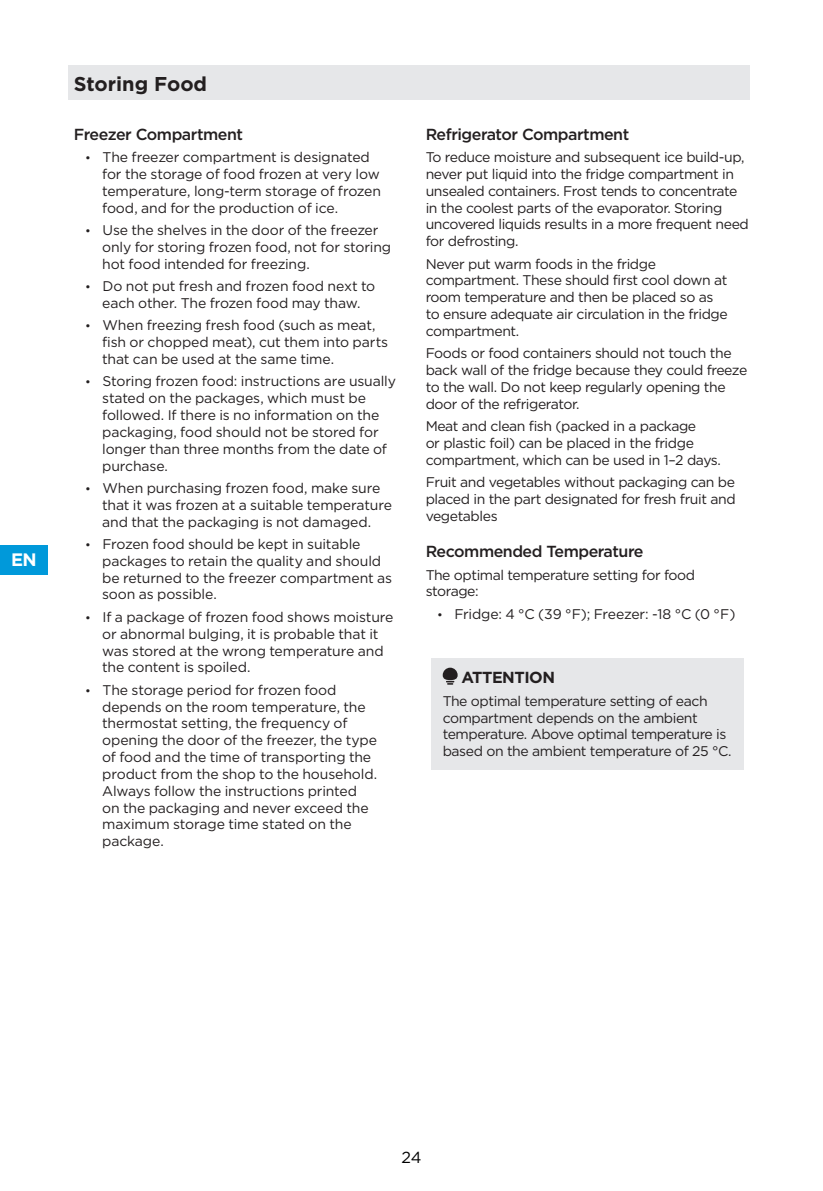
<style>
.page{position:relative;width:823px;height:1191px;background:#fff}
.page>*{position:absolute;margin:0;border:0;box-sizing:border-box;transform-origin:0 0}
.t1{font:700 20px "Gotham";color:#231f20}
.t2{font:700 18px "Gotham";color:#fff}
.t3{font:500 16px "Gotham";letter-spacing:-.03em;color:#231f20}
.t4{font:700 16px "Gotham";letter-spacing:-.03em;color:#231f20}
.t5{font:16px "Gotham";color:#000}
.t6{font:14px/16.8px "Gotham";letter-spacing:-.02em;color:#231f20}
.s1{font-size:12px}
</style>
<div class="page">
<div style="left:0;top:545px;width:48px;height:29px;background:#0099da"></div>
<div style="left:68px;top:65px;width:680px;height:34px;background:#e6e7e9"></div>
<div style="left:431px;top:658px;width:312px;height:39px;background:#e6e7e9"></div>
<div style="left:431px;top:682px;width:312px;height:87px;background:#e6e7e9"></div>
<svg style="left:442px;top:667px;width:15px;height:17px"></svg>
<p class="t2" style="left:11px;top:548px;width:27px">EN</p>
<h1 class="t1" style="left:74px;top:70px;width:135px">Storing Food</h1>
<p class="t3" style="left:74px;top:123px;width:171px">Freezer Compartment</p>
<p class="t6" style="left:102px;top:148px;width:280px;text-indent:-17px"><span class="s1">•</span> The freezer compartment is designated for the storage of food frozen at very low temperature, long-term storage of frozen food, and for the production of ice.</p>
<p class="t6" style="left:102px;top:221px;width:290px;text-indent:-17px"><span class="s1">•</span> Use the shelves in the door of the freezer only for storing frozen food, not for storing hot food intended for freezing.</p>
<p class="t6" style="left:85px;top:277px;width:291px;text-align:center"><span class="s1">•</span> Do not put fresh and frozen food next to each other. The frozen food may thaw.</p>
<p class="t6" style="left:102px;top:317px;width:287px;text-indent:-17px"><span class="s1">•</span> When freezing fresh food (such as meat, fish or chopped meat), cut them into parts that can be used at the same time.</p>
<p class="t6" style="left:102px;top:373px;width:295px;text-indent:-17px"><span class="s1">•</span> Storing frozen food: instructions are usually stated on the packages, which must be followed. If there is no information on the packaging, food should not be stored for longer than three months from the date of purchase.</p>
<p class="t6" style="left:102px;top:479px;width:291px;text-indent:-17px"><span class="s1">•</span> When purchasing frozen food, make sure that it was frozen at a suitable temperature and that the packaging is not damaged.</p>
<p class="t6" style="left:102px;top:535px;width:291px;text-indent:-17px"><span class="s1">•</span> Frozen food should be kept in suitable packages to retain the quality and should be returned to the freezer compartment as soon as possible.</p>
<p class="t6" style="left:102px;top:608px;width:293px;text-indent:-17px"><span class="s1">•</span> If a package of frozen food shows moisture or abnormal bulging, it is probable that it was stored at the wrong temperature and the content is spoiled.</p>
<p class="t6" style="left:102px;top:681px;width:276px;text-indent:-17px"><span class="s1">•</span> The storage period for frozen food depends on the room temperature, the thermostat setting, the frequency of opening the door of the freezer, the type of food and the time of transporting the product from the shop to the household.<br>Always follow the instructions printed on the packaging and never exceed the maximum storage time stated on the package.</p>
<p class="t3" style="left:425px;top:123px;width:205px">Refrigerator Compartment</p>
<p class="t6" style="left:425px;top:148px;width:324px">To reduce moisture and subsequent ice build-up, never put liquid into the fridge compartment in unsealed containers. Frost tends to concentrate in the coolest parts of the evaporator. Storing uncovered liquids results in a more frequent need for defrosting.</p>
<p class="t6" style="left:425px;top:255px;width:303px">Never put warm foods in the fridge compartment. These should first cool down at room temperature and then be placed so as to ensure adequate air circulation in the fridge compartment.</p>
<p class="t6" style="left:425px;top:345px;width:323px">Foods or food containers should not touch the back wall of the fridge because they could freeze to the wall. Do not keep regularly opening the door of the refrigerator.</p>
<p class="t6" style="left:425px;top:417px;width:296px">Meat and clean fish (packed in a package<br>or plastic foil) can be placed in the fridge compartment, which can be used in 1–2 days.</p>
<p class="t6" style="left:425px;top:473px;width:311px;text-align:justify">Fruit and vegetables without packaging can be placed in the part designated for fresh fruit and vegetables</p>
<p class="t3" style="left:425px;top:541px;width:219px">Recommended Temperature</p>
<p class="t6" style="left:425px;top:566px;width:271px">The optimal temperature setting for food storage:</p>
<p class="t6" style="left:437px;top:605px;width:300px"><span class="s1">•</span> Fridge: 4 °C (39 °F); Freezer: -18 °C (0 °F)</p>
<p class="t4" style="left:461px;top:667px;width:95px">ATTENTION</p>
<p class="t6" style="left:442px;top:692px;width:290px">The optimal temperature setting of each compartment depends on the ambient temperature. Above optimal temperature is based on the ambient temperature of 25 °C.</p>
<p class="t5" style="left:401px;top:1146px;width:21px">24</p>
</div>
